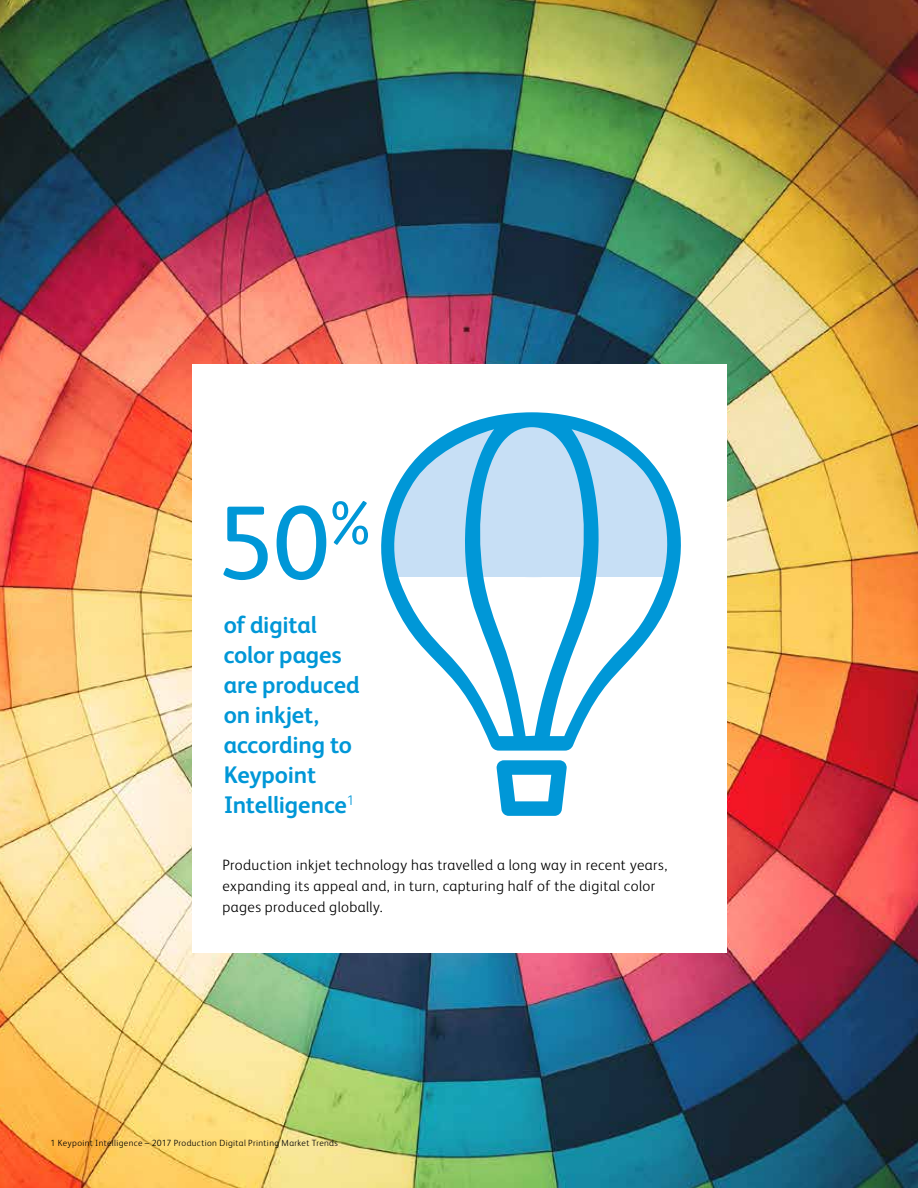
<style>
.page{position:relative;width:918px;height:1188px;background:#fff}
.page>*{position:absolute;margin:0;border:0;box-sizing:border-box;transform-origin:0 0}
.t1{font:105px "Xerox Sans";color:#0097d7}
.t2{font:700 24px/30px "Xerox Sans";letter-spacing:-.005em;color:#0097d7}
.t3{font:300 15px/21px "Xerox Sans";letter-spacing:.025em;color:#000}
.t4{font:300 9px "Xerox Sans";letter-spacing:.04em;color:#000}
</style>
<div class="page">
<img style="left:0;top:0;width:918px;height:1188px">
<div style="left:192px;top:364px;width:534px;height:589px;background:#fff"></div>
<svg style="left:381px;top:412px;width:300px;height:339px"></svg>
<svg style="left:496px;top:760px;width:71px;height:56px"></svg>
<h1 class="t1" style="left:216px;top:473px;width:166px">50<sup>%</sup></h1>
<h2 class="t2" style="left:224px;top:609px;width:137px">of digital color pages are produced on inkjet, according to<br>Keypoint<br>Intelligence<sup>1</sup></h2>
<p class="t3" style="left:222px;top:854px;width:446px">Production inkjet technology has travelled a long way in recent years, expanding its appeal and, in turn, capturing half of the digital color pages produced globally.</p>
<p class="t4" style="left:51px;top:1137px;width:289px">1 Keypoint Intelligence – 2017 Production Digital Printing Market Trends</p>
</div>
